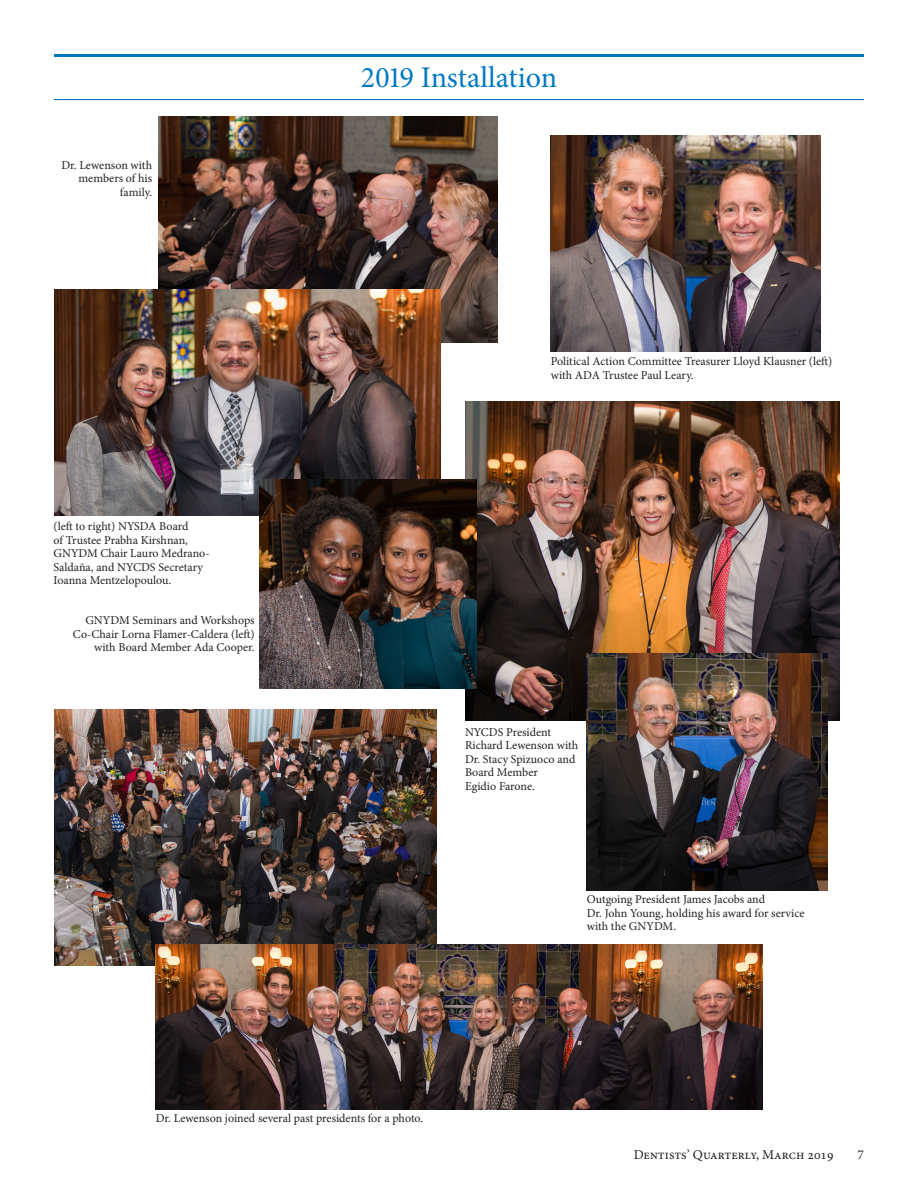
<style>
.page{position:relative;width:918px;height:1188px;background:#fff}
.page>*{position:absolute;margin:0;border:0;box-sizing:border-box;transform-origin:0 0}
.t1{font:30px "Minion Pro";color:#0079c2}
.t2{font:13.5px "Minion Pro";color:#231f20}
.t3{font:12px/13.5px "Minion Pro";color:#231f20}
</style>
<div class="page">
<img style="left:54px;top:710px;width:383px;height:255px">
<hr style="left:54px;top:54px;width:810px;height:3px;background:#0079c2">
<hr style="left:54px;top:99px;width:810px;height:1px;background:#0079c2">
<img style="left:465px;top:401px;width:374px;height:320px">
<img style="left:551px;top:136px;width:270px;height:216px">
<img style="left:158px;top:117px;width:339px;height:225px">
<img style="left:587px;top:653px;width:241px;height:237px">
<img style="left:54px;top:289px;width:387px;height:226px">
<img style="left:156px;top:944px;width:606px;height:165px">
<img style="left:260px;top:479px;width:217px;height:209px">
<p class="t3" style="left:61px;top:158px;width:92px;text-align:right">Dr. Lewenson with members of his family.</p>
<p class="t3" style="left:54px;top:520px;width:158px">(left to right) NYSDA Board<br>of Trustee Prabha Kirshnan,<br>GNYDM Chair Lauro Medrano-<br>Saldaña, and NYCDS Secretary<br>Ioanna Mentzelopoulou.</p>
<p class="t3" style="left:73px;top:614px;width:183px;text-align:right">GNYDM Seminars and Workshops<br>Co-Chair Lorna Flamer-Caldera (left) with Board Member Ada Cooper.</p>
<p class="t1" style="left:361px;top:57px;width:198px">2019 Installation</p>
<p class="t3" style="left:551px;top:355px;width:283px">Political Action Committee Treasurer Lloyd Klausner (left) with ADA Trustee Paul Leary.</p>
<p class="t3" style="left:465px;top:725px;width:115px">NYCDS President<br>Richard Lewenson with<br>Dr. Stacy Spizuoco and<br>Board Member<br>Egidio Farone.</p>
<p class="t3" style="left:587px;top:893px;width:219px">Outgoing President James Jacobs and<br>Dr. John Young, holding his award for service with the GNYDM.</p>
<p class="t3" style="left:156px;top:1111px;width:269px">Dr. Lewenson joined several past presidents for a photo.</p>
<p class="t2" style="left:634px;top:1145px;width:202px">Dentists’ Quarterly, March 2019</p>
<p class="t2" style="left:858px;top:1145px;width:8px">7</p>
</div>
